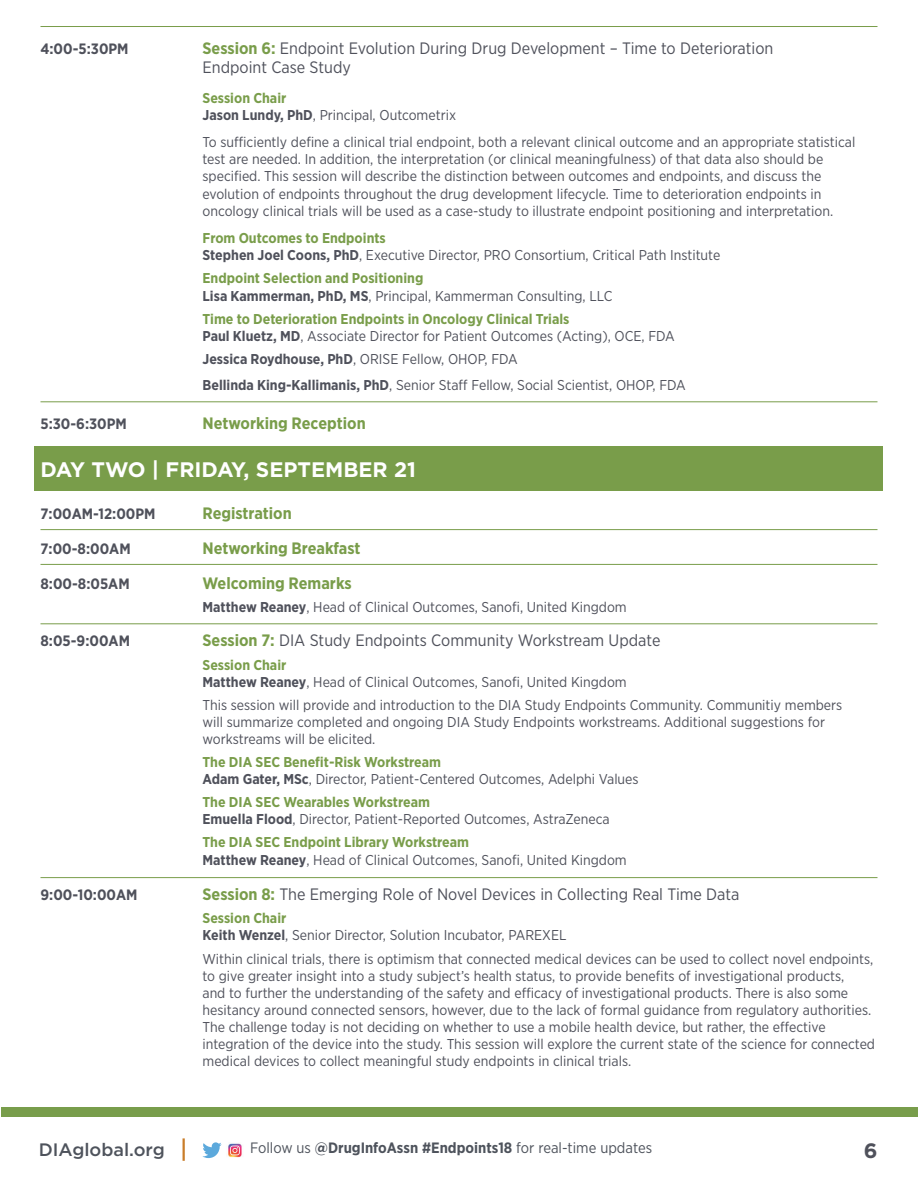
<style>
.page{position:relative;width:918px;height:1188px;background:#fff}
.page>*{position:absolute;margin:0;border:0;box-sizing:border-box;transform-origin:0 0}
.day{font:700 21px "Gotham";color:#fff}
.t1{font:700 20.85px "Gotham";color:#4f515b}
.t2{font:500 18px "Gotham";color:#4e535c}
.item__rule_above{font:16.5px/19.8px "Gotham Narrow";color:#4f515b}
.item__rule_above-2{font:700 16.5px "Gotham Narrow";color:#799d4a}
.item_no_rule{font:700 16.5px "Gotham Narrow";color:#799d4a}
.item__rule_above-3{font:700 15px "Gotham Narrow";color:#4f515b}
.t3{font:15px "Gotham Narrow";color:#4e535c}
.item_no_rule-2{font:700 15px "Gotham Narrow";color:#4f515b}
.item_description_ind{font:14.25px/17.1px "Gotham Narrow";color:#4f515b}
.sub_course_title_-_g{font:14.25px/17.1px "Gotham Narrow";color:#4f515b}
.sub_course_title_-_g-2{font:700 14.25px "Gotham Narrow";color:#799d4a}
.s1{font-weight:700;color:#799d4a}
.s2{font-weight:700}
</style>
<div class="page">
<div style="left:2px;top:1107px;width:916px;height:9px;background:#789d4b"></div>
<hr style="left:183px;top:1138px;width:2px;height:23px;background:#c97d2a">
<svg style="left:202px;top:1142px;width:20px;height:16px"></svg>
<img style="left:228px;top:1143px;width:14px;height:15px">
<hr style="left:40px;top:26px;width:838px;height:1px;background:#799d4a">
<hr style="left:40px;top:402px;width:838px;height:1px;background:#799d4a">
<div style="left:34px;top:446px;width:850px;height:45px;background:#799d4a"></div>
<hr style="left:40px;top:529px;width:838px;height:1px;background:#799d4a">
<hr style="left:40px;top:564px;width:838px;height:1px;background:#799d4a">
<hr style="left:40px;top:624px;width:838px;height:1px;background:#799d4a">
<hr style="left:40px;top:877px;width:838px;height:1px;background:#799d4a">
<p class="item__rule_above-3" style="left:40px;top:39px;width:90px">4:00-5:30PM</p>
<p class="item__rule_above" style="left:202px;top:38px;width:572px"><span class="s1">Session 6:</span> Endpoint Evolution During Drug Development – Time to Deterioration<br>Endpoint Case Study</p>
<p class="sub_course_title_-_g-2" style="left:202px;top:88px;width:85px">Session Chair</p>
<p class="item_description_ind" style="left:202px;top:106px;width:255px"><span class="s2">Jason Lundy, PhD</span>, Principal, Outcometrix</p>
<p class="item_description_ind" style="left:202px;top:133px;width:654px">To sufficiently define a clinical trial endpoint, both a relevant clinical outcome and an appropriate statistical test are needed. In addition, the interpretation (or clinical meaningfulness) of that data also should be specified. This session will describe the distinction between outcomes and endpoints, and discuss the evolution of endpoints throughout the drug development lifecycle. Time to deterioration endpoints in oncology clinical trials will be used as a case-study to illustrate endpoint positioning and interpretation.</p>
<p class="sub_course_title_-_g-2" style="left:202px;top:229px;width:185px">From Outcomes to Endpoints</p>
<p class="item_description_ind" style="left:202px;top:247px;width:519px"><span class="s2">Stephen Joel Coons, PhD</span>, Executive Director, PRO Consortium, Critical Path Institute</p>
<p class="sub_course_title_-_g-2" style="left:202px;top:269px;width:222px">Endpoint Selection and Positioning</p>
<p class="item_description_ind" style="left:202px;top:287px;width:411px"><span class="s2">Lisa Kammerman, PhD, MS</span>, Principal, Kammerman Consulting, LLC</p>
<p class="sub_course_title_-_g-2" style="left:202px;top:310px;width:369px">Time to Deterioration Endpoints in Oncology Clinical Trials</p>
<p class="item_description_ind" style="left:202px;top:327px;width:474px"><span class="s2">Paul Kluetz, MD</span>, Associate Director for Patient Outcomes (Acting), OCE, FDA</p>
<p class="item_description_ind" style="left:202px;top:350px;width:317px"><span class="s2">Jessica Roydhouse, PhD</span>, ORISE Fellow, OHOP, FDA</p>
<p class="item_description_ind" style="left:202px;top:376px;width:485px"><span class="s2">Bellinda King-Kallimanis, PhD</span>, Senior Staff Fellow, Social Scientist, OHOP, FDA</p>
<p class="item__rule_above-3" style="left:40px;top:414px;width:88px">5:30-6:30PM</p>
<p class="item__rule_above-2" style="left:202px;top:413px;width:165px">Networking Reception</p>
<p class="day" style="left:40px;top:455px;width:377px">DAY TWO | FRIDAY, SEPTEMBER 21</p>
<p class="item_no_rule-2" style="left:40px;top:504px;width:117px">7:00AM-12:00PM</p>
<p class="item_no_rule" style="left:202px;top:503px;width:91px">Registration</p>
<p class="item__rule_above-3" style="left:40px;top:539px;width:92px">7:00-8:00AM</p>
<p class="item__rule_above-2" style="left:202px;top:537px;width:160px">Networking Breakfast</p>
<p class="item__rule_above-3" style="left:40px;top:574px;width:91px">8:00-8:05AM</p>
<p class="item__rule_above-2" style="left:202px;top:572px;width:151px">Welcoming Remarks</p>
<p class="item_description_ind" style="left:202px;top:598px;width:426px"><span class="s2">Matthew Reaney</span>, Head of Clinical Outcomes, Sanofi, United Kingdom</p>
<p class="item__rule_above-3" style="left:40px;top:632px;width:91px">8:05-9:00AM</p>
<p class="item__rule_above" style="left:202px;top:630px;width:459px"><span class="s1">Session 7:</span> DIA Study Endpoints Community Workstream Update</p>
<p class="sub_course_title_-_g-2" style="left:202px;top:655px;width:85px">Session Chair</p>
<p class="item_description_ind" style="left:202px;top:673px;width:426px"><span class="s2">Matthew Reaney</span>, Head of Clinical Outcomes, Sanofi, United Kingdom</p>
<p class="item_description_ind" style="left:202px;top:696px;width:641px">This session will provide and introduction to the DIA Study Endpoints Community. Communitiy members will summarize completed and ongoing DIA Study Endpoints workstreams. Additional suggestions for workstreams will be elicited.</p>
<p class="sub_course_title_-_g" style="left:202px;top:753px;width:438px"><span class="s1">The DIA SEC Benefit-Risk Workstream<br></span><span class="s2">Adam Gater, MSc</span>, Director, Patient-Centered Outcomes, Adelphi Values</p>
<p class="sub_course_title_-_g" style="left:202px;top:793px;width:409px"><span class="s1">The DIA SEC Wearables Workstream<br></span><span class="s2">Emuella Flood</span>, Director, Patient-Reported Outcomes, AstraZeneca</p>
<p class="sub_course_title_-_g" style="left:202px;top:833px;width:426px;line-height:18px"><span class="s1">The DIA SEC Endpoint Library Workstream<br></span><span class="s2">Matthew Reaney</span>, Head of Clinical Outcomes, Sanofi, United Kingdom</p>
<p class="item__rule_above-3" style="left:40px;top:885px;width:99px">9:00-10:00AM</p>
<p class="item__rule_above" style="left:202px;top:884px;width:539px"><span class="s1">Session 8:</span> The Emerging Role of Novel Devices in Collecting Real Time Data</p>
<p class="sub_course_title_-_g-2" style="left:202px;top:909px;width:85px">Session Chair</p>
<p class="item_description_ind" style="left:202px;top:927px;width:366px"><span class="s2">Keith Wenzel</span>, Senior Director, Solution Incubator, PAREXEL</p>
<p class="item_description_ind" style="left:202px;top:950px;width:674px">Within clinical trials, there is optimism that connected medical devices can be used to collect novel endpoints, to give greater insight into a study subject’s health status, to provide benefits of investigational products,<br>and to further the understanding of the safety and efficacy of investigational products. There is also some hesitancy around connected sensors, however, due to the lack of formal guidance from regulatory authorities.<br>The challenge today is not deciding on whether to use a mobile health device, but rather, the effective integration of the device into the study. This session will explore the current state of the science for connected medical devices to collect meaningful study endpoints in clinical trials.</p>
<p class="t2" style="left:39px;top:1138px;width:127px">DIAglobal.org</p>
<p class="t3" style="left:250px;top:1139px;width:404px">Follow us <span class="s2">@DrugInfoAssn #Endpoints18</span> for real-time updates</p>
<h2 class="t1" style="left:864px;top:1136px;width:15px">6</h2>
</div>
